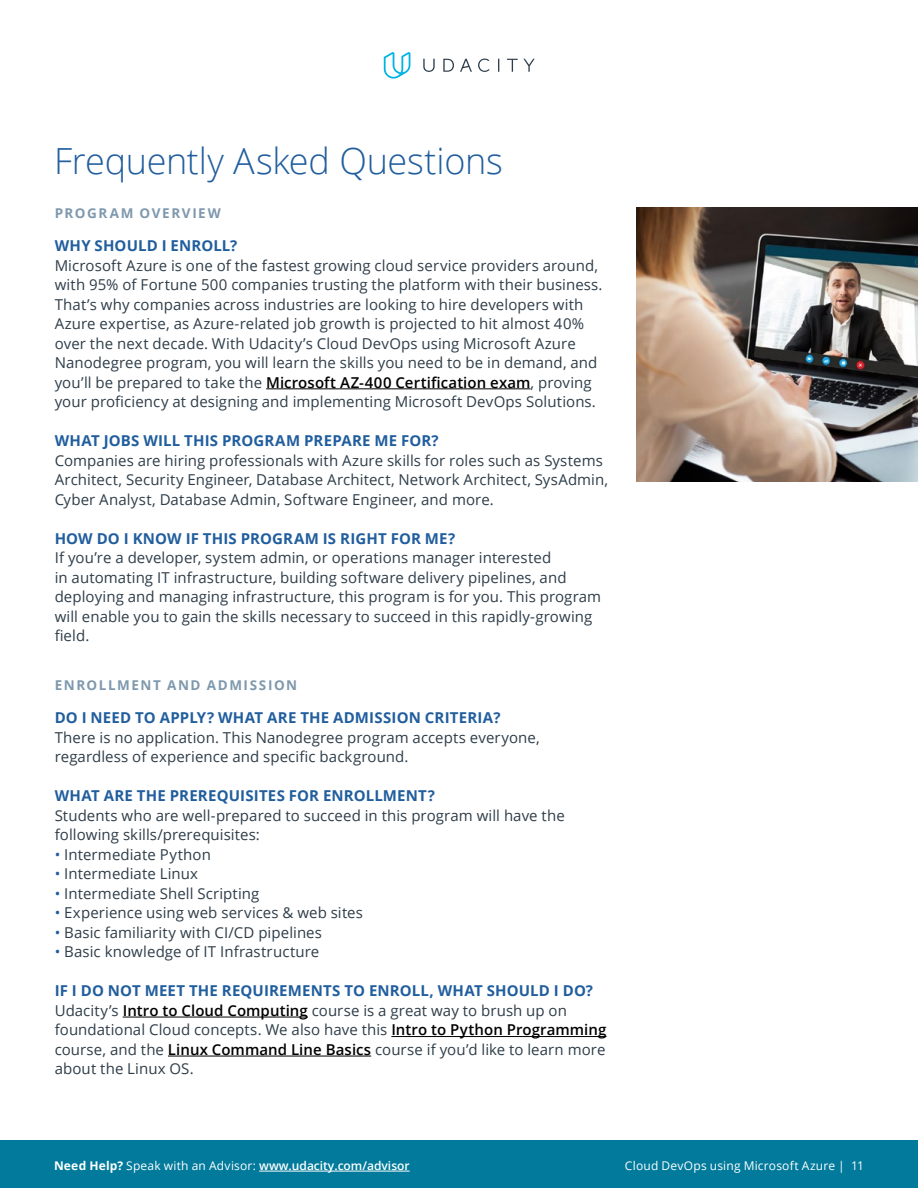
<style>
.page{position:relative;width:918px;height:1188px;background:#fff}
.page>*{position:absolute;margin:0;border:0;box-sizing:border-box;transform-origin:0 0}
.t1{font:300 36px "Open Sans";letter-spacing:-.01em;color:#215e9e}
.t2{font:15px/19.5px "Open Sans";letter-spacing:.005em;color:#2e3d49}
.t3{font:700 15px "Open Sans";letter-spacing:.01em;color:#215e9e}
.t4{font:700 13.5px "Open Sans";letter-spacing:.115em;color:#7e98ad}
.t5{font:600 12px "Open Sans";color:#fff}
.t6{font:12px "Open Sans";letter-spacing:.015em;color:#fff}
.s1{font-weight:600;color:#000}
.s2{color:#215e9e}
.s3{font-weight:700;color:#215e9e}
.s4{font-weight:700}
.s5{font-weight:400}
</style>
<div class="page">
<div style="left:0;top:1140px;width:918px;height:48px;background:#017a9b"></div>
<hr style="left:259px;top:1171px;width:151px;height:1px;background:#fff">
<svg style="left:384px;top:52px;width:26px;height:27px"></svg>
<svg style="left:423px;top:59px;width:112px;height:13px"></svg>
<hr style="left:266px;top:388px;width:264px;height:1px;background:#000">
<hr style="left:123px;top:1017px;width:185px;height:1px;background:#000">
<hr style="left:391px;top:1036px;width:216px;height:1px;background:#000">
<hr style="left:168px;top:1056px;width:203px;height:1px;background:#000">
<img style="left:636px;top:208px;width:282px;height:274px">
<h1 class="t1" style="left:54px;top:137px;width:450px">Frequently Asked Questions</h1>
<p class="t4" style="left:55px;top:204px;width:168px">PROGRAM OVERVIEW</p>
<p class="t3" style="left:55px;top:235px;width:184px">WHY SHOULD I ENROLL?</p>
<p class="t2" style="left:55px;top:255px;width:549px">Microsoft Azure is one of the fastest growing cloud service providers around, with 95% of Fortune 500 companies trusting the platform with their business.<br>That’s why companies across industries are looking to hire developers with Azure expertise, as Azure-related job growth is projected to hit almost 40% over the next decade. With Udacity’s Cloud DevOps using Microsoft Azure Nanodegree program, you will learn the skills you need to be in demand, and you’ll be prepared to take the <span class="s1">Microsoft AZ-400 Certification exam</span>, proving your proficiency at designing and implementing Microsoft DevOps Solutions.</p>
<p class="t3" style="left:55px;top:430px;width:385px">WHAT JOBS WILL THIS PROGRAM PREPARE ME FOR?</p>
<p class="t2" style="left:55px;top:450px;width:555px">Companies are hiring professionals with Azure skills for roles such as Systems<br>Architect, Security Engineer, Database Architect, Network Architect, SysAdmin,<br>Cyber Analyst, Database Admin, Software Engineer, and more.</p>
<p class="t3" style="left:55px;top:528px;width:402px">HOW DO I KNOW IF THIS PROGRAM IS RIGHT FOR ME?</p>
<p class="t2" style="left:55px;top:548px;width:548px">If you’re a developer, system admin, or operations manager interested<br>in automating IT infrastructure, building software delivery pipelines, and deploying and managing infrastructure, this program is for you. This program will enable you to gain the skills necessary to succeed in this rapidly-growing field.</p>
<p class="t4" style="left:55px;top:676px;width:244px">ENROLLMENT AND ADMISSION</p>
<p class="t3" style="left:55px;top:707px;width:447px">DO I NEED TO APPLY? WHAT ARE THE ADMISSION CRITERIA?</p>
<p class="t2" style="left:55px;top:727px;width:487px">There is no application. This Nanodegree program accepts everyone, regardless of experience and specific background.</p>
<p class="t3" style="left:55px;top:785px;width:382px">WHAT ARE THE PREREQUISITES FOR ENROLLMENT?</p>
<p class="t2" style="left:55px;top:805px;width:512px">Students who are well-prepared to succeed in this program will have the following skills/prerequisites:</p>
<p class="t2" style="left:55px;top:844px;width:158px"><span class="s2">•</span> Intermediate Python</p>
<p class="t2" style="left:55px;top:864px;width:145px"><span class="s2">•</span> Intermediate Linux</p>
<p class="t2" style="left:55px;top:883px;width:206px"><span class="s2">•</span> Intermediate Shell Scripting</p>
<p class="t2" style="left:55px;top:903px;width:310px"><span class="s2">•</span> Experience using web services &amp; web sites</p>
<p class="t2" style="left:55px;top:922px;width:269px"><span class="s2">•</span> Basic familiarity with CI/CD pipelines</p>
<p class="t2" style="left:55px;top:942px;width:266px"><span class="s2">•</span> Basic knowledge of IT Infrastructure</p>
<p class="t2" style="left:55px;top:981px;width:553px"><span class="s3">IF I DO NOT MEET THE REQUIREMENTS TO ENROLL, WHAT SHOULD I DO?<br></span>Udacity’s <span class="s1">Intro to Cloud Computing</span> course is a great way to brush up on foundational Cloud concepts. We also have this <span class="s1">Intro to Python Programming </span>course, and the <span class="s1">Linux Command Line Basics</span> course if you’d like to learn more about the Linux OS.</p>
<p class="t5" style="left:54px;top:1158px;width:357px"><span class="s4">Need Help?</span> <span class="s5">Speak with an Advisor:</span> www.udacity.com/advisor</p>
<p class="t6" style="left:625px;top:1158px;width:241px">Cloud DevOps using Microsoft Azure | 11</p>
</div>
